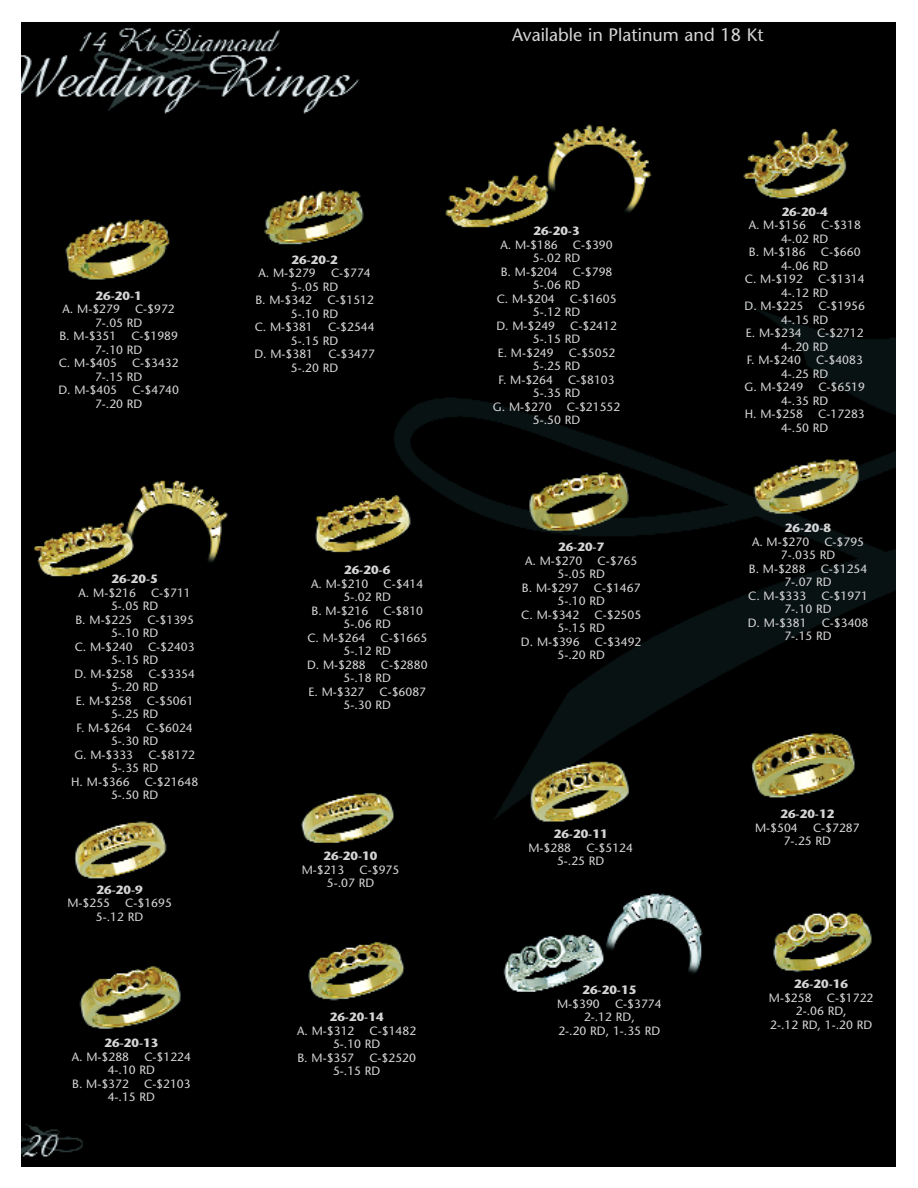
<style>
.page{position:relative;width:918px;height:1188px;background:#fff}
.page>*{position:absolute;margin:0;border:0;box-sizing:border-box;transform-origin:0 0}
.t1{font:18px "Stone Sans";color:#d5d5d6}
.t2{font:12px/13.5px "Stone Sans";color:#d5d5d6}
.t3{font:700 12px "Stone Sans";color:#d5d5d6}
</style>
<div class="page">
<img style="left:21px;top:22px;width:875px;height:1145px">
<p class="t3" style="left:96px;top:291px;width:48px">26-20-1</p>
<p class="t2" style="left:63px;top:304px;width:59px">A. M-$279</p>
<p class="t2" style="left:135px;top:304px;width:41px">C-$972</p>
<p class="t2" style="left:95px;top:317px;width:49px">7-.05 RD</p>
<p class="t2" style="left:59px;top:331px;width:58px">B. M-$351</p>
<p class="t2" style="left:131px;top:331px;width:48px">C-$1989</p>
<p class="t2" style="left:95px;top:344px;width:49px">7-.10 RD</p>
<p class="t2" style="left:59px;top:358px;width:60px">C. M-$405</p>
<p class="t2" style="left:132px;top:358px;width:48px">C-$3432</p>
<p class="t2" style="left:95px;top:371px;width:49px">7-.15 RD</p>
<p class="t2" style="left:58px;top:385px;width:60px">D. M-$405</p>
<p class="t2" style="left:95px;top:385px;width:85px;text-indent:37px">C-$4740<br>7-.20 RD</p>
<p class="t3" style="left:292px;top:255px;width:48px">26-20-2</p>
<p class="t2" style="left:259px;top:268px;width:59px">A. M-$279</p>
<p class="t2" style="left:331px;top:268px;width:41px">C-$774</p>
<p class="t2" style="left:291px;top:281px;width:49px">5-.05 RD</p>
<p class="t2" style="left:255px;top:295px;width:58px">B. M-$342</p>
<p class="t2" style="left:327px;top:295px;width:48px">C-$1512</p>
<p class="t2" style="left:291px;top:308px;width:49px">5-.10 RD</p>
<p class="t2" style="left:255px;top:322px;width:60px">C. M-$381</p>
<p class="t2" style="left:328px;top:322px;width:48px">C-$2544</p>
<p class="t2" style="left:291px;top:335px;width:49px">5-.15 RD</p>
<p class="t2" style="left:254px;top:349px;width:60px">D. M-$381</p>
<p class="t2" style="left:291px;top:349px;width:85px;text-indent:37px">C-$3477<br>5-.20 RD</p>
<p class="t3" style="left:112px;top:574px;width:48px">26-20-5</p>
<p class="t2" style="left:79px;top:587px;width:59px">A. M-$216</p>
<p class="t2" style="left:151px;top:587px;width:41px">C-$711</p>
<p class="t2" style="left:111px;top:601px;width:49px">5-.05 RD</p>
<p class="t2" style="left:75px;top:614px;width:58px">B. M-$225</p>
<p class="t2" style="left:147px;top:614px;width:48px">C-$1395</p>
<p class="t2" style="left:111px;top:628px;width:49px">5-.10 RD</p>
<p class="t2" style="left:75px;top:641px;width:60px">C. M-$240</p>
<p class="t2" style="left:148px;top:641px;width:48px">C-$2403</p>
<p class="t2" style="left:111px;top:655px;width:49px">5-.15 RD</p>
<p class="t2" style="left:74px;top:668px;width:60px">D. M-$258</p>
<p class="t2" style="left:148px;top:668px;width:48px">C-$3354</p>
<p class="t2" style="left:111px;top:682px;width:49px">5-.20 RD</p>
<p class="t2" style="left:76px;top:695px;width:57px">E. M-$258</p>
<p class="t2" style="left:147px;top:695px;width:48px">C-$5061</p>
<p class="t2" style="left:111px;top:709px;width:49px">5-.25 RD</p>
<p class="t2" style="left:77px;top:722px;width:56px">F. M-$264</p>
<p class="t2" style="left:146px;top:722px;width:48px">C-$6024</p>
<p class="t2" style="left:111px;top:736px;width:49px">5-.30 RD</p>
<p class="t2" style="left:74px;top:749px;width:60px">G. M-$333</p>
<p class="t2" style="left:148px;top:749px;width:48px">C-$8172</p>
<p class="t2" style="left:111px;top:763px;width:49px">5-.35 RD</p>
<p class="t2" style="left:71px;top:776px;width:60px">H. M-$366</p>
<p class="t2" style="left:111px;top:776px;width:89px;text-indent:34px">C-$21648<br>5-.50 RD</p>
<p class="t3" style="left:97px;top:885px;width:48px">26-20-9</p>
<p class="t2" style="left:67px;top:898px;width:44px">M-$255</p>
<p class="t2" style="left:96px;top:898px;width:77px;text-indent:29px">C-$1695<br>5-.12 RD</p>
<p class="t3" style="left:105px;top:1039px;width:55px">26-20-13</p>
<p class="t2" style="left:72px;top:1051px;width:59px">A. M-$288</p>
<p class="t2" style="left:144px;top:1051px;width:48px">C-$1224</p>
<p class="t2" style="left:108px;top:1065px;width:49px">4-.10 RD</p>
<p class="t2" style="left:72px;top:1078px;width:58px">B. M-$372</p>
<p class="t2" style="left:108px;top:1078px;width:85px;text-indent:36px">C-$2103<br>4-.15 RD</p>
<p class="t3" style="left:344px;top:566px;width:48px">26-20-6</p>
<p class="t2" style="left:311px;top:578px;width:59px">A. M-$210</p>
<p class="t2" style="left:384px;top:578px;width:41px">C-$414</p>
<p class="t2" style="left:344px;top:592px;width:49px">5-.02 RD</p>
<p class="t2" style="left:311px;top:605px;width:58px">B. M-$216</p>
<p class="t2" style="left:383px;top:605px;width:41px">C-$810</p>
<p class="t2" style="left:344px;top:619px;width:49px">5-.06 RD</p>
<p class="t2" style="left:307px;top:632px;width:60px">C. M-$264</p>
<p class="t2" style="left:381px;top:632px;width:48px">C-$1665</p>
<p class="t2" style="left:344px;top:646px;width:49px">5-.12 RD</p>
<p class="t2" style="left:307px;top:659px;width:60px">D. M-$288</p>
<p class="t2" style="left:381px;top:659px;width:48px">C-$2880</p>
<p class="t2" style="left:344px;top:673px;width:49px">5-.18 RD</p>
<p class="t2" style="left:308px;top:686px;width:57px">E. M-$327</p>
<p class="t2" style="left:344px;top:686px;width:84px;text-indent:36px">C-$6087<br>5-.30 RD</p>
<p class="t3" style="left:324px;top:852px;width:55px">26-20-10</p>
<p class="t2" style="left:302px;top:864px;width:44px">M-$213</p>
<p class="t2" style="left:327px;top:864px;width:74px;text-indent:33px">C-$975<br>5-.07 RD</p>
<p class="t3" style="left:330px;top:1012px;width:55px">26-20-14</p>
<p class="t2" style="left:297px;top:1025px;width:59px">A. M-$312</p>
<p class="t2" style="left:370px;top:1025px;width:48px">C-$1482</p>
<p class="t2" style="left:333px;top:1039px;width:49px">5-.10 RD</p>
<p class="t2" style="left:297px;top:1052px;width:58px">B. M-$357</p>
<p class="t2" style="left:333px;top:1052px;width:85px;text-indent:36px">C-$2520<br>5-.15 RD</p>
<h1 class="t1" style="left:512px;top:28px;width:253px">Available in Platinum and 18 Kt</h1>
<p class="t3" style="left:534px;top:227px;width:48px">26-20-3</p>
<p class="t2" style="left:501px;top:239px;width:59px">A. M-$186</p>
<p class="t2" style="left:573px;top:239px;width:41px">C-$390</p>
<p class="t2" style="left:533px;top:253px;width:49px">5-.02 RD</p>
<p class="t2" style="left:501px;top:266px;width:58px">B. M-$204</p>
<p class="t2" style="left:573px;top:266px;width:41px">C-$798</p>
<p class="t2" style="left:533px;top:280px;width:49px">5-.06 RD</p>
<p class="t2" style="left:497px;top:293px;width:60px">C. M-$204</p>
<p class="t2" style="left:570px;top:293px;width:48px">C-$1605</p>
<p class="t2" style="left:533px;top:307px;width:49px">5-.12 RD</p>
<p class="t2" style="left:496px;top:320px;width:60px">D. M-$249</p>
<p class="t2" style="left:570px;top:320px;width:48px">C-$2412</p>
<p class="t2" style="left:533px;top:334px;width:49px">5-.15 RD</p>
<p class="t2" style="left:498px;top:347px;width:57px">E. M-$249</p>
<p class="t2" style="left:569px;top:347px;width:48px">C-$5052</p>
<p class="t2" style="left:533px;top:361px;width:49px">5-.25 RD</p>
<p class="t2" style="left:499px;top:374px;width:56px">F. M-$264</p>
<p class="t2" style="left:568px;top:374px;width:48px">C-$8103</p>
<p class="t2" style="left:533px;top:388px;width:49px">5-.35 RD</p>
<p class="t2" style="left:493px;top:401px;width:60px">G. M-$270</p>
<p class="t2" style="left:533px;top:401px;width:89px;text-indent:34px">C-$21552<br>5-.50 RD</p>
<p class="t3" style="left:558px;top:543px;width:48px">26-20-7</p>
<p class="t2" style="left:525px;top:555px;width:59px">A. M-$270</p>
<p class="t2" style="left:598px;top:555px;width:41px">C-$765</p>
<p class="t2" style="left:558px;top:569px;width:49px">5-.05 RD</p>
<p class="t2" style="left:522px;top:582px;width:58px">B. M-$297</p>
<p class="t2" style="left:594px;top:582px;width:48px">C-$1467</p>
<p class="t2" style="left:558px;top:596px;width:49px">5-.10 RD</p>
<p class="t2" style="left:521px;top:609px;width:60px">C. M-$342</p>
<p class="t2" style="left:595px;top:609px;width:48px">C-$2505</p>
<p class="t2" style="left:558px;top:623px;width:49px">5-.15 RD</p>
<p class="t2" style="left:521px;top:636px;width:60px">D. M-$396</p>
<p class="t2" style="left:558px;top:636px;width:85px;text-indent:37px">C-$3492<br>5-.20 RD</p>
<p class="t3" style="left:554px;top:830px;width:55px">26-20-11</p>
<p class="t2" style="left:529px;top:842px;width:44px">M-$288</p>
<p class="t2" style="left:557px;top:842px;width:77px;text-indent:29px">C-$5124<br>5-.25 RD</p>
<p class="t3" style="left:583px;top:985px;width:55px">26-20-15</p>
<p class="t2" style="left:557px;top:998px;width:44px">M-$390</p>
<p class="t2" style="left:615px;top:998px;width:48px">C-$3774</p>
<p class="t2" style="left:584px;top:1012px;width:52px">2-.12 RD,</p>
<p class="t2" style="left:558px;top:1025px;width:104px">2-.20 RD, 1-.35 RD</p>
<p class="t3" style="left:782px;top:207px;width:48px">26-20-4</p>
<p class="t2" style="left:749px;top:219px;width:59px">A. M-$156</p>
<p class="t2" style="left:821px;top:219px;width:41px">C-$318</p>
<p class="t2" style="left:781px;top:233px;width:49px">4-.02 RD</p>
<p class="t2" style="left:749px;top:246px;width:58px">B. M-$186</p>
<p class="t2" style="left:821px;top:246px;width:41px">C-$660</p>
<p class="t2" style="left:781px;top:260px;width:49px">4-.06 RD</p>
<p class="t2" style="left:745px;top:273px;width:60px">C. M-$192</p>
<p class="t2" style="left:818px;top:273px;width:48px">C-$1314</p>
<p class="t2" style="left:781px;top:287px;width:49px">4-.12 RD</p>
<p class="t2" style="left:745px;top:300px;width:60px">D. M-$225</p>
<p class="t2" style="left:818px;top:300px;width:48px">C-$1956</p>
<p class="t2" style="left:781px;top:314px;width:49px">4-.15 RD</p>
<p class="t2" style="left:746px;top:327px;width:57px">E. M-$234</p>
<p class="t2" style="left:817px;top:327px;width:48px">C-$2712</p>
<p class="t2" style="left:781px;top:341px;width:49px">4-.20 RD</p>
<p class="t2" style="left:747px;top:354px;width:56px">F. M-$240</p>
<p class="t2" style="left:816px;top:354px;width:48px">C-$4083</p>
<p class="t2" style="left:781px;top:368px;width:49px">4-.25 RD</p>
<p class="t2" style="left:744px;top:381px;width:60px">G. M-$249</p>
<p class="t2" style="left:818px;top:381px;width:48px">C-$6519</p>
<p class="t2" style="left:781px;top:395px;width:49px">4-.35 RD</p>
<p class="t2" style="left:745px;top:408px;width:60px">H. M-$258</p>
<p class="t2" style="left:781px;top:408px;width:85px;text-indent:37px">C-17283<br>4-.50 RD</p>
<p class="t3" style="left:785px;top:523px;width:48px">26-20-8</p>
<p class="t2" style="left:752px;top:536px;width:59px">A. M-$270</p>
<p class="t2" style="left:824px;top:536px;width:41px">C-$795</p>
<p class="t2" style="left:781px;top:549px;width:56px">7-.035 RD</p>
<p class="t2" style="left:749px;top:563px;width:58px">B. M-$288</p>
<p class="t2" style="left:821px;top:563px;width:48px">C-$1254</p>
<p class="t2" style="left:784px;top:576px;width:49px">7-.07 RD</p>
<p class="t2" style="left:748px;top:590px;width:60px">C. M-$333</p>
<p class="t2" style="left:821px;top:590px;width:48px">C-$1971</p>
<p class="t2" style="left:784px;top:603px;width:49px">7-.10 RD</p>
<p class="t2" style="left:748px;top:617px;width:60px">D. M-$381</p>
<p class="t2" style="left:784px;top:617px;width:85px;text-indent:37px">C-$3408<br>7-.15 RD</p>
<p class="t3" style="left:781px;top:809px;width:55px">26-20-12</p>
<p class="t2" style="left:755px;top:822px;width:44px">M-$504</p>
<p class="t2" style="left:784px;top:822px;width:77px;text-indent:29px">C-$7287<br>7-.25 RD</p>
<p class="t3" style="left:794px;top:979px;width:55px">26-20-16</p>
<p class="t2" style="left:769px;top:992px;width:44px">M-$258</p>
<p class="t2" style="left:827px;top:992px;width:48px">C-$1722</p>
<p class="t2" style="left:796px;top:1006px;width:52px">2-.06 RD,</p>
<p class="t2" style="left:770px;top:1019px;width:104px">2-.12 RD, 1-.20 RD</p>
</div>
